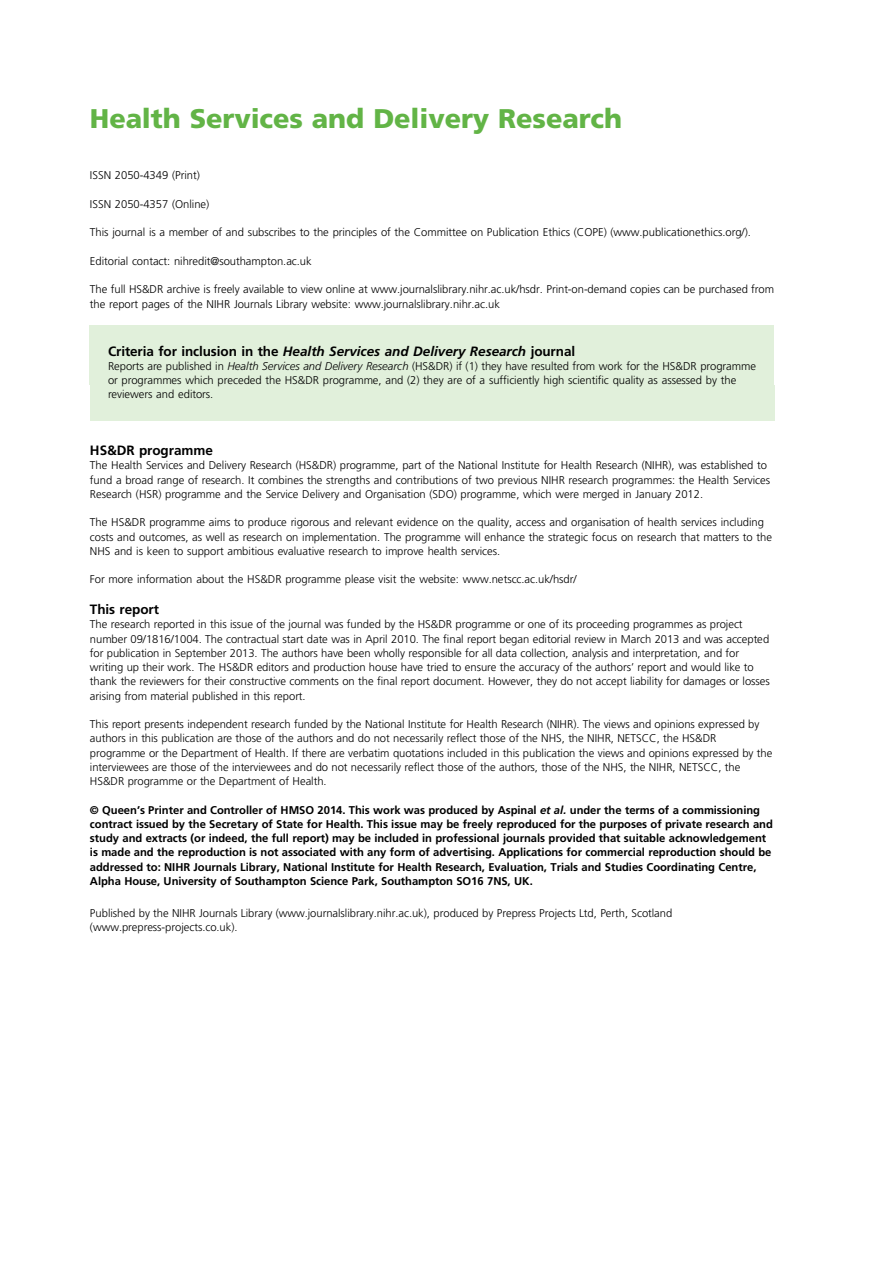
<style>
.page{position:relative;width:893px;height:1263px;background:#fff}
.page>*{position:absolute;margin:0;border:0;box-sizing:border-box;transform-origin:0 0}
.t1{font:27px "Adv TT20 abcef 8.B";color:#62b446}
.t2{font:13.5px "Adv PSA337";color:#000}
.t3{font:13.5px "Adv TT6 c 1 def 61.B";color:#000}
.t4{font:11.25px/14.2px "Adv T Tebabd 7 da";color:#000}
.t5{font:11.25px/14.2px "Adv TT6 c 1 def 61.B";color:#000}
.s1{font-family:"Adv TT6 c 1 def 61.B"}
.s2{font-family:"Adv PSA332"}
.s3{font-family:"Adv T Tebabd 7 da+fb"}
.s4{font-style:inherit}
.s5{font-family:"Adv PSA337"}
</style>
<div class="page">
<div style="left:90px;top:325px;width:684px;height:60px;background:#e1f0db"></div>
<div style="left:90px;top:385px;width:684px;height:36px;background:#e1f0db"></div>
<h1 class="t1" style="left:90px;top:108px;width:534px">Health Services and Delivery Research</h1>
<p class="t4" style="left:90px;top:169px;width:111px">ISSN 2050-4349 (Print)</p>
<p class="t4" style="left:90px;top:198px;width:121px">ISSN 2050-4357 (Online)</p>
<p class="t4" style="left:90px;top:226px;width:662px">This journal is a member of and subscribes to the principles of the Committee on Publication Ethics (COPE) (www.publicationethics.org/).</p>
<p class="t4" style="left:90px;top:255px;width:223px">Editorial contact: nihredit@southampton.ac.uk</p>
<p class="t4" style="left:90px;top:283px;width:685px">The full HS&amp;DR archive is freely available to view online at www.journalslibrary.nihr.ac.uk/hsdr. Print-on-demand copies can be purchased from the report pages of the NIHR Journals Library website: www.journalslibrary.nihr.ac.uk</p>
<p class="t2" style="left:108px;top:345px;width:469px"><span class="s1">Criteria for inclusion in the</span> Health Services and Delivery Research <span class="s1">journal</span></p>
<p class="t4" style="left:108px;top:359px;width:649px">Reports are published in <span class="s2">Health Services and Delivery Research</span> (HS&amp;DR) if (1) they have resulted from work for the HS&amp;DR programme or programmes which preceded the HS&amp;DR programme, and (2) they are of a sufficiently high scientific quality as assessed by the reviewers and editors.</p>
<p class="t3" style="left:90px;top:445px;width:124px">HS&amp;DR programme</p>
<p class="t4" style="left:90px;top:459px;width:682px">The Health Services and Delivery Research (HS&amp;DR) programme, part of the National Institute for Health Research (NIHR), was established to fund a broad range of research. It combines the strengths and contributions of two previous NIHR research programmes: the Health Services<br>Research (HSR) programme and the Service Delivery and Organisation (SDO) programme, which were merged in January 2012.</p>
<p class="t4" style="left:90px;top:516px;width:683px">The HS&amp;DR programme aims to produce rigorous and relevant evidence on the quality, access and organisation of health services including costs and outcomes, as well as research on implementation. The programme will enhance the strategic focus on research that matters to the<br>NHS and is keen to support ambitious evaluative research to improve health services.</p>
<p class="t4" style="left:90px;top:573px;width:488px">For more information about the HS&amp;DR programme please visit the website: www.netscc.ac.uk/hsdr/</p>
<p class="t3" style="left:90px;top:604px;width:71px">This report</p>
<p class="t4" style="left:90px;top:618px;width:681px">The research reported in this issue of the journal was funded by the HS&amp;DR programme or one of its proceeding programmes as project number 09/1816/1004. The contractual start date was in April 2010. The <span class="s3">fi</span>nal report began editorial review in March 2013 and was accepted for publication in September 2013. The authors have been wholly responsible for all data collection, analysis and interpretation, and for writing up their work. The HS&amp;DR editors and production house have tried to ensure the accuracy of the authors<span class="s4">’</span> report and would like to thank the reviewers for their constructive comments on the <span class="s3">fi</span>nal report document. However, they do not accept liability for damages or losses arising from material published in this report.</p>
<p class="t4" style="left:90px;top:718px;width:684px">This report presents independent research funded by the National Institute for Health Research (NIHR). The views and opinions expressed by authors in this publication are those of the authors and do not necessarily re<span class="s3">fl</span>ect those of the NHS, the NIHR, NETSCC, the HS&amp;DR programme or the Department of Health. If there are verbatim quotations included in this publication the views and opinions expressed by the interviewees are those of the interviewees and do not necessarily re<span class="s3">fl</span>ect those of the authors, those of the NHS, the NIHR, NETSCC, the HS&amp;DR programme or the Department of Health.</p>
<p class="t5" style="left:90px;top:803px;width:684px">© Queen<span class="s4">’</span>s Printer and Controller of HMSO 2014. This work was produced by Aspinal <span class="s5">et al.</span> under the terms of a commissioning contract issued by the Secretary of State for Health. This issue may be freely reproduced for the purposes of private research and study and extracts (or indeed, the full report) may be included in professional journals provided that suitable acknowledgement is made and the reproduction is not associated with any form of advertising. Applications for commercial reproduction should be addressed to: NIHR Journals Library, National Institute for Health Research, Evaluation, Trials and Studies Coordinating Centre, Alpha House, University of Southampton Science Park, Southampton SO16 7NS, UK.</p>
<p class="t4" style="left:90px;top:907px;width:584px">Published by the NIHR Journals Library (www.journalslibrary.nihr.ac.uk), produced by Prepress Projects Ltd, Perth, Scotland (www.prepress-projects.co.uk).</p>
</div>
